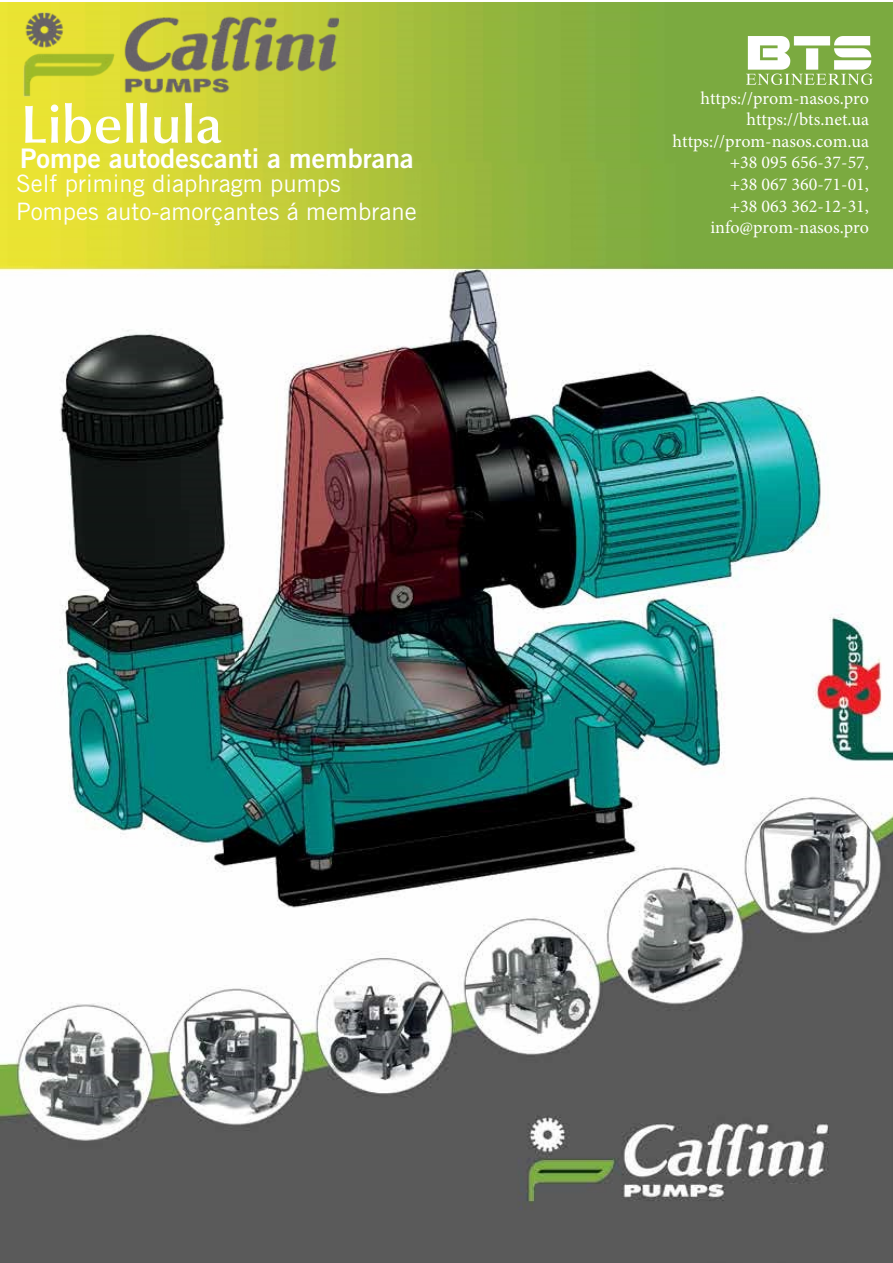
<style>
.page{position:relative;width:893px;height:1263px;background:#fff}
.page>*{position:absolute;margin:0;border:0;box-sizing:border-box;transform-origin:0 0}
.t1{font:600 54px "Optima LT Std";color:#fff}
.t2{font:27px "Trade Gothic LT Std Bd 2";color:#fff}
.t3{font:24px/28.2px "Trade Gothic LT Std";color:#fff}
.t4{font:18px/21.6px "Minion Pro";color:#fff;text-align:right}
</style>
<div class="page">
<img style="left:1px;top:2px;width:892px;height:1261px">
<img style="left:746px;top:36px;width:127px;height:48px">
<img style="left:19px;top:2px;width:325px;height:107px">
<h1 class="t1" style="left:21px;top:93px;width:203px">Libellula</h1>
<h2 class="t2" style="left:20px;top:142px;width:395px">Pompe autodescanti a membrana</h2>
<h3 class="t3" style="left:16px;top:169px;width:402px">Self priming diaphragm pumps<br>Pompes auto-amorçantes á membrane</h3>
<p class="t4" style="left:673px;top:87px;width:198px">https://prom-nasos.pro https://bts.net.ua https://prom-nasos.com.ua +38 095 656-37-57,<br>+38 067 360-71-01,<br>+38 063 362-12-31, info@prom-nasos.pro</p>
</div>
